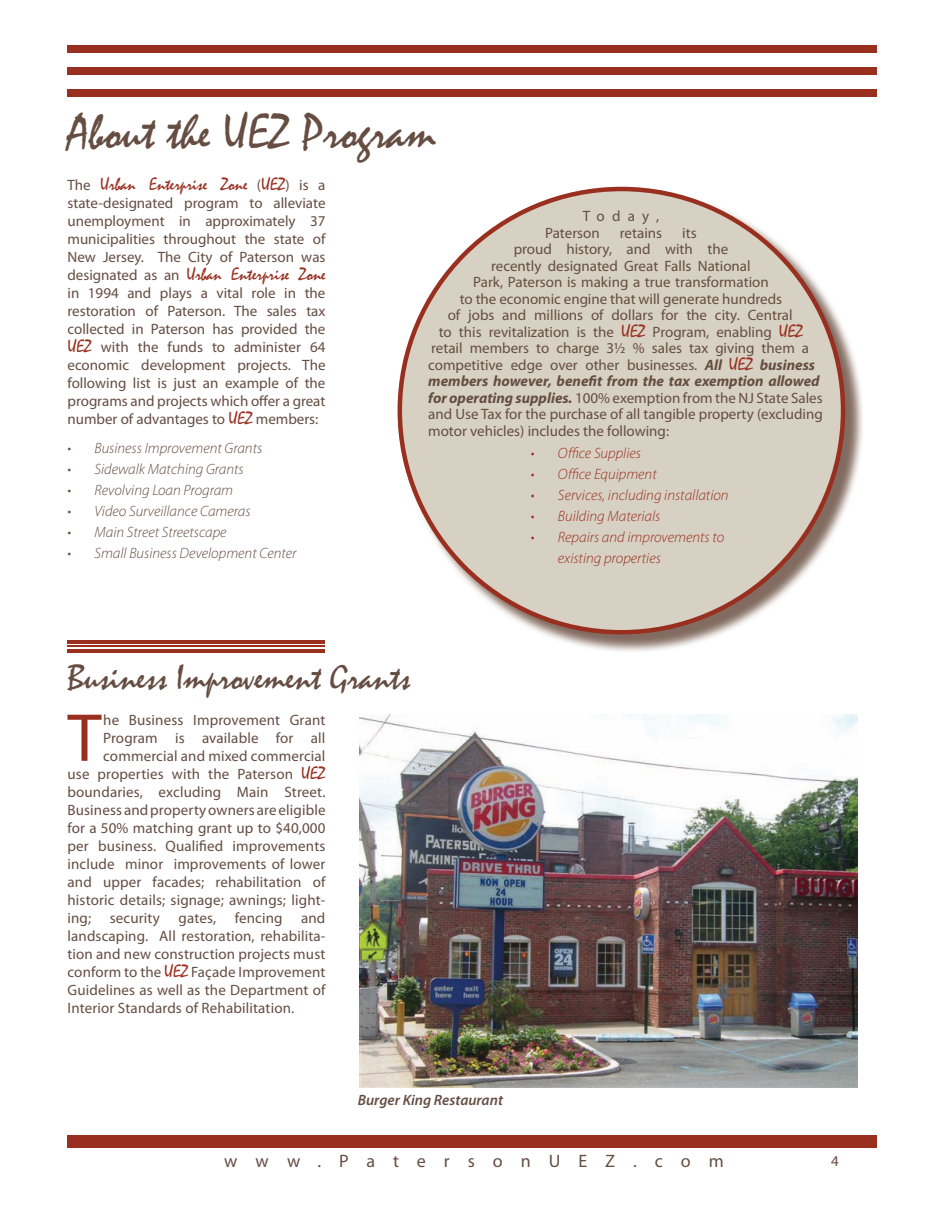
<style>
.page{position:relative;width:945px;height:1215px;background:#fff}
.page>*{position:absolute;margin:0;border:0;box-sizing:border-box;transform-origin:0 0}
.t1{font:68.4px "Myriad Pro";color:#982f1f}
.t2{font:49.5px "Mistral";color:#654d42}
.t3{font:36px "Mistral";color:#654d42}
.t4{font:18px "Mistral";color:#982f1f}
.t5{font:18px "Myriad Pro";letter-spacing:1em;color:#654d42}
.t6{font:15px/18px "Myriad Pro";color:#654d42;text-align:justify}
.t7{font:italic 300 15px "Myriad Pro";color:#654d42}
.t8{font:italic 300 15px/21px "Myriad Pro";color:#982f1f}
.t9{font:italic 700 15px "Myriad Pro";color:#654d42}
.t10{font:italic 600 15px "Myriad Pro";color:#654d42}
.s1{font-family:"Myriad Pro";font-size:15px;color:#654d42}
.s2{font-family:"Mistral";font-size:18px;color:#982f1f}
.s3{font-weight:700;font-style:italic}
</style>
<div class="page">
<div style="left:68px;top:1135px;width:810px;height:13px;background:#982f1f"></div>
<div style="left:68px;top:89px;width:810px;height:7px;background:#982f1f"></div>
<div style="left:68px;top:67px;width:810px;height:7px;background:#982f1f"></div>
<div style="left:68px;top:45px;width:810px;height:8px;background:#982f1f"></div>
<img style="left:545px;top:334px;width:317px;height:317px">
<svg style="left:398px;top:187px;width:447px;height:447px;fill:#d7d1c4"></svg>
<hr style="left:68px;top:640px;width:258px;height:4px;background:#982f1f">
<hr style="left:68px;top:646px;width:258px;height:1px;background:#982f1f">
<hr style="left:68px;top:649px;width:258px;height:3px;background:#982f1f">
<img style="left:360px;top:714px;width:497px;height:373px">
<h2 class="t2" style="left:68px;top:111px;width:370px">About the UEZ Program</h2>
<p class="t4" style="left:68px;top:177px;width:260px"><span class="s1">The</span> Urban Enterprise Zone <span class="s1">(</span>UEZ<span class="s1">) is a</span></p>
<p class="t6" style="left:67px;top:195px;width:260px">state-designated program to alleviate unemployment in approximately 37 municipalities throughout the state of New Jersey. The City of Paterson was</p>
<p class="t4" style="left:67px;top:267px;width:260px"><span class="s1">designated as an</span> Urban Enterprise Zone</p>
<p class="t6" style="left:67px;top:285px;width:260px">in 1994 and plays a vital role in the restoration of Paterson. The sales tax collected in Paterson has provided the <span class="s2">UEZ</span> with the funds to administer 64 economic development projects. The following list is just an example of the programs and projects which offer a great number of advantages to <span class="s2">UEZ</span> members:</p>
<p class="t7" style="left:67px;top:443px;width:196px">• Business Improvement Grants</p>
<p class="t7" style="left:67px;top:464px;width:178px">• Sidewalk Matching Grants</p>
<p class="t7" style="left:67px;top:485px;width:167px">• Revolving Loan Program</p>
<p class="t7" style="left:67px;top:506px;width:185px">• Video Surveillance Cameras</p>
<p class="t7" style="left:67px;top:527px;width:161px">• Main Street Streetscape</p>
<p class="t7" style="left:67px;top:548px;width:231px">• Small Business Development Center</p>
<p class="t6" style="left:545px;top:209px;width:115px;line-height:16.5px;text-indent:38px">Today,<br>Paterson</p>
<p class="t6" style="left:620px;top:225px;width:44px">retains</p>
<p class="t6" style="left:682px;top:225px;width:16px">its</p>
<p class="t6" style="left:514px;top:242px;width:216px">proud history, and with the</p>
<p class="t6" style="left:491px;top:258px;width:261px">recently designated Great Falls National</p>
<p class="t6" style="left:473px;top:275px;width:297px">Park, Paterson is making a true transformation</p>
<p class="t6" style="left:460px;top:291px;width:324px">to the economic engine that will generate hundreds</p>
<p class="t6" style="left:448px;top:308px;width:347px">of jobs and millions of dollars for the city. Central</p>
<p class="t6" style="left:439px;top:324px;width:366px">to this revitalization is the <span class="s2">UEZ</span> Program, enabling <span class="s2">UEZ</span></p>
<p class="t6" style="left:431px;top:341px;width:379px">retail members to charge 3½ % sales tax giving them a</p>
<p class="t6" style="left:428px;top:357px;width:389px">competitive edge over other businesses. <span class="s3">All</span> <span class="s2">UEZ</span> <span class="s3">business</span></p>
<p class="t9" style="left:428px;top:376px;width:393px">members however, benefit from the tax exemption allowed</p>
<p class="t6" style="left:428px;top:390px;width:396px"><span class="s3">for operating supplies.</span> 100% exemption from the NJ State Sales</p>
<p class="t6" style="left:428px;top:407px;width:396px">and Use Tax for the purchase of all tangible property (excluding</p>
<p class="t6" style="left:428px;top:423px;width:242px">motor vehicles) includes the following:</p>
<p class="t8" style="left:531px;top:443px;width:112px">• Office Supplies</p>
<p class="t8" style="left:531px;top:464px;width:127px">• Office Equipment</p>
<p class="t8" style="left:531px;top:485px;width:199px">• Services, including installation</p>
<p class="t8" style="left:531px;top:506px;width:131px">• Building Materials</p>
<p class="t8" style="left:558px;top:527px;width:168px;text-indent:-27px">• Repairs and improvements to existing properties</p>
<h3 class="t3" style="left:68px;top:661px;width:345px">Business Improvement Grants</h3>
<h1 class="t1" style="left:68px;top:712px;width:36px">T</h1>
<p class="t6" style="left:103px;top:712px;width:224px">he Business Improvement Grant</p>
<p class="t6" style="left:103px;top:730px;width:224px">Program is available for all</p>
<p class="t6" style="left:103px;top:748px;width:224px">commercial and mixed commercial</p>
<p class="t6" style="left:67px;top:766px;width:260px">use properties with the Paterson <span class="s2">UEZ</span></p>
<p class="t6" style="left:68px;top:784px;width:259px">boundaries, excluding Main Street.</p>
<p class="t6" style="left:68px;top:802px;width:260px">Business and property owners are eligible</p>
<p class="t6" style="left:68px;top:820px;width:259px">for a 50% matching grant up to $40,000</p>
<p class="t6" style="left:68px;top:838px;width:260px">per business. Qualified improvements</p>
<p class="t6" style="left:68px;top:856px;width:260px">include minor improvements of lower</p>
<p class="t6" style="left:68px;top:874px;width:260px">and upper facades; rehabilitation of</p>
<p class="t6" style="left:68px;top:892px;width:260px">historic details; signage; awnings; light-</p>
<p class="t6" style="left:68px;top:910px;width:259px">ing; security gates, fencing and</p>
<p class="t6" style="left:68px;top:928px;width:260px">landscaping. All restoration, rehabilita-</p>
<p class="t6" style="left:68px;top:946px;width:259px">tion and new construction projects must</p>
<p class="t6" style="left:68px;top:964px;width:259px">conform to the <span class="s2">UEZ</span> Façade Improvement</p>
<p class="t6" style="left:67px;top:982px;width:260px">Guidelines as well as the Department of</p>
<p class="t6" style="left:67px;top:1000px;width:228px">Interior Standards of Rehabilitation.</p>
<p class="t10" style="left:358px;top:1095px;width:147px">Burger King Restaurant</p>
<p class="t5" style="left:224px;top:1154px;width:501px">www.PatersonUEZ.com</p>
<p class="t6" style="left:831px;top:1153px;width:9px">4</p>
</div>
